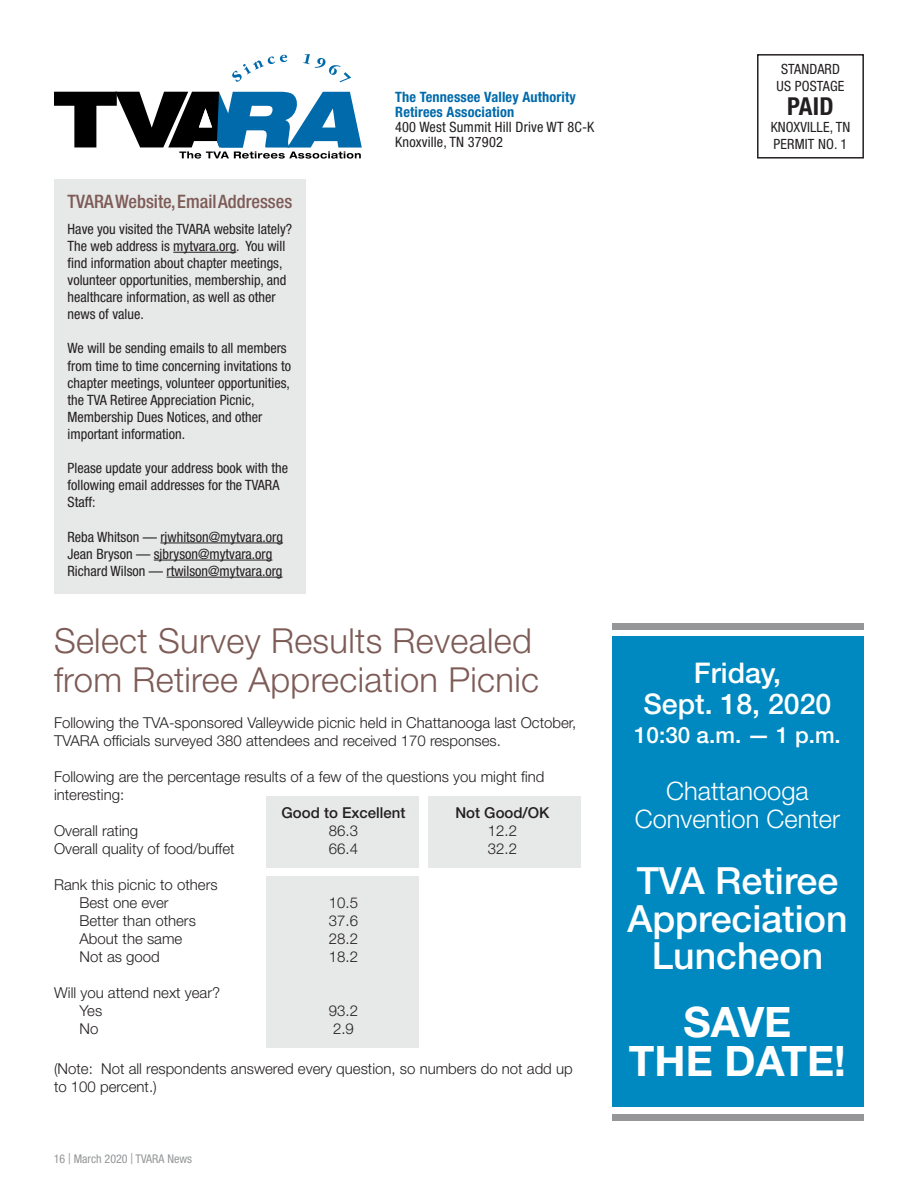
<style>
.page{position:relative;width:918px;height:1188px;background:#fff}
.page>*{position:absolute;margin:0;border:0;box-sizing:border-box;transform-origin:0 0}
.Body_Copy{font:700 42px "Helvetica Neue LT Std";color:#fff}
.Body_Copy-2{font:500 37.5px/37.5px "Helvetica Neue LT Std";color:#fff;text-align:center}
.Headline{font:300 34.5px "Helvetica Neue LT Std";letter-spacing:.01em;color:#7d5b56}
.Body_Copy-3{font:500 28.5px "Helvetica Neue LT Std";color:#fff}
.Body_Copy-4{font:300 25.5px/28.5px "Helvetica Neue LT Std";color:#fff;text-align:center}
.t1{font:700 condensed 24.75px "Helvetica Neue LT Std";color:#231f20}
.Body_Copy-5{font:500 22.5px "Helvetica Neue LT Std";color:#fff}
.Sidebar_Header{font:500 condensed 18.6px "Helvetica Neue LT Std";color:#7d5b56}
.Body_Copy-6{font:300 15px/18px "Helvetica Neue LT Std";color:#231f20}
.Body_Copy-7{font:500 15px "Helvetica Neue LT Std";color:#231f20}
.Sidebar_Text{font:condensed 14.25px/17.1px "Helvetica Neue";color:#231f20}
.Headline-2{font:700 condensed 14.25px "Helvetica Neue LT Std";letter-spacing:.01em;color:#006aab}
.Headline-3{font:condensed 14.25px "Helvetica Neue LT Std";letter-spacing:.01em;color:#231f20}
.t2{font:condensed 14.1px "Helvetica Neue LT Std";letter-spacing:.01em;color:#231f20}
.t3{font:condensed 12px "Helvetica Neue LT Std";color:#949698}
.s1{font-size:15px}
</style>
<div class="page">
<div style="left:267px;top:796px;width:152px;height:72px;background:#e7e8e8"></div>
<div style="left:267px;top:876px;width:152px;height:172px;background:#e7e8e8"></div>
<div style="left:428px;top:796px;width:152px;height:72px;background:#e7e8e8"></div>
<div style="left:612px;top:636px;width:252px;height:471px;background:#0089c0"></div>
<div style="left:612px;top:623px;width:252px;height:7px;background:#949698"></div>
<div style="left:612px;top:1114px;width:252px;height:6px;background:#949698"></div>
<div style="left:757px;top:54px;width:107px;height:105px;border:2px solid #231f20"></div>
<svg style="left:232px;top:54px;width:119px;height:28px"></svg>
<svg style="left:54px;top:92px;width:308px;height:67px"></svg>
<div style="left:54px;top:179px;width:252px;height:415px;background:#e7e8e8"></div>
<hr style="left:173px;top:252px;width:63px;height:1px;background:#231f20">
<hr style="left:160px;top:543px;width:123px;height:1px;background:#231f20">
<hr style="left:154px;top:560px;width:118px;height:1px;background:#231f20">
<hr style="left:167px;top:577px;width:116px;height:1px;background:#231f20">
<p class="Sidebar_Header" style="left:68px;top:190px;width:226px">TVARA Website, Email Addresses</p>
<p class="Sidebar_Text" style="left:68px;top:220px;width:226px">Have you visited the TVARA website lately?<br>The web address is mytvara.org. You will find information about chapter meetings, volunteer opportunities, membership, and healthcare information, as well as other news of value.</p>
<p class="Sidebar_Text" style="left:68px;top:340px;width:225px">We will be sending emails to all members from time to time concerning invitations to chapter meetings, volunteer opportunities, the TVA Retiree Appreciation Picnic, Membership Dues Notices, and other important information.</p>
<p class="Sidebar_Text" style="left:68px;top:459px;width:222px">Please update your address book with the following email addresses for the TVARA<br>Staff:</p>
<p class="Sidebar_Text" style="left:68px;top:528px;width:217px">Reba Whitson — rjwhitson@mytvara.org</p>
<p class="Sidebar_Text" style="left:68px;top:545px;width:206px">Jean Bryson — sjbryson@mytvara.org</p>
<p class="Sidebar_Text" style="left:68px;top:562px;width:216px">Richard Wilson — rtwilson@mytvara.org</p>
<p class="Headline-2" style="left:395px;top:88px;width:182px">The Tennessee Valley Authority</p>
<p class="Headline-2" style="left:395px;top:103px;width:120px">Retirees Association</p>
<p class="Headline-3" style="left:395px;top:119px;width:201px">400 West Summit Hill Drive WT 8C-K</p>
<p class="Headline-3" style="left:395px;top:134px;width:109px">Knoxville, TN 37902</p>
<p class="Headline" style="left:54px;top:620px;width:479px">Select Survey Results Revealed</p>
<p class="Headline" style="left:54px;top:658px;width:486px">from Retiree Appreciation Picnic</p>
<p class="Body_Copy-6" style="left:54px;top:713px;width:524px">Following the TVA-sponsored Valleywide picnic held in Chattanooga last October,<br>TVARA officials surveyed 380 attendees and received 170 responses.</p>
<p class="Body_Copy-6" style="left:54px;top:767px;width:492px">Following are the percentage results of a few of the questions you might find interesting:</p>
<p class="Body_Copy-7" style="left:282px;top:803px;width:125px">Good to Excellent</p>
<p class="Body_Copy-7" style="left:455px;top:803px;width:96px">Not Good/OK</p>
<p class="Body_Copy-6" style="left:54px;top:821px;width:86px">Overall rating</p>
<p class="Body_Copy-6" style="left:329px;top:821px;width:31px">86.3</p>
<p class="Body_Copy-6" style="left:488px;top:821px;width:31px">12.2</p>
<p class="Body_Copy-6" style="left:54px;top:839px;width:182px">Overall quality of food/buffet</p>
<p class="Body_Copy-6" style="left:329px;top:839px;width:31px">66.4</p>
<p class="Body_Copy-6" style="left:488px;top:839px;width:31px">32.2</p>
<p class="Body_Copy-6" style="left:54px;top:875px;width:165px">Rank this picnic to others</p>
<p class="Body_Copy-6" style="left:80px;top:893px;width:91px">Best one ever</p>
<p class="Body_Copy-6" style="left:329px;top:893px;width:31px">10.5</p>
<p class="Body_Copy-6" style="left:80px;top:911px;width:118px">Better than others</p>
<p class="Body_Copy-6" style="left:329px;top:911px;width:31px">37.6</p>
<p class="Body_Copy-6" style="left:80px;top:929px;width:104px">About the same</p>
<p class="Body_Copy-6" style="left:329px;top:929px;width:31px">28.2</p>
<p class="Body_Copy-6" style="left:80px;top:947px;width:82px">Not as good</p>
<p class="Body_Copy-6" style="left:329px;top:947px;width:31px">18.2</p>
<p class="Body_Copy-6" style="left:54px;top:983px;width:168px">Will you attend next year?</p>
<p class="Body_Copy-6" style="left:80px;top:1001px;width:24px">Yes</p>
<p class="Body_Copy-6" style="left:329px;top:1001px;width:31px">93.2</p>
<p class="Body_Copy-6" style="left:80px;top:1019px;width:20px">No</p>
<p class="Body_Copy-6" style="left:333px;top:1019px;width:22px">2.9</p>
<p class="Body_Copy-6" style="left:54px;top:1059px;width:520px">(Note: Not all respondents answered every question, so numbers do not add up to 100 percent.)</p>
<p class="t3" style="left:54px;top:1151px;width:140px">16 <span class="s1">|</span> March 2020 <span class="s1">|</span> TVARA News</p>
<p class="t2" style="left:781px;top:61px;width:60px">STANDARD</p>
<p class="t2" style="left:777px;top:78px;width:69px">US POSTAGE</p>
<p class="t1" style="left:787px;top:91px;width:48px">PAID</p>
<p class="t2" style="left:771px;top:119px;width:81px">KNOXVILLE, TN</p>
<p class="t2" style="left:774px;top:136px;width:75px">PERMIT NO. 1</p>
<p class="Body_Copy-3" style="left:694px;top:655px;width:89px">Friday,</p>
<p class="Body_Copy-3" style="left:643px;top:687px;width:189px">Sept. 18, 2020</p>
<p class="Body_Copy-5" style="left:634px;top:721px;width:208px">10:30 a.m. — 1 p.m.</p>
<p class="Body_Copy-4" style="left:635px;top:776px;width:207px">Chattanooga<br>Convention Center</p>
<p class="Body_Copy-2" style="left:627px;top:862px;width:222px">TVA Retiree<br>Appreciation<br>Luncheon</p>
<p class="Body_Copy" style="left:684px;top:996px;width:109px">SAVE</p>
<p class="Body_Copy" style="left:629px;top:1035px;width:219px">THE DATE!</p>
</div>
